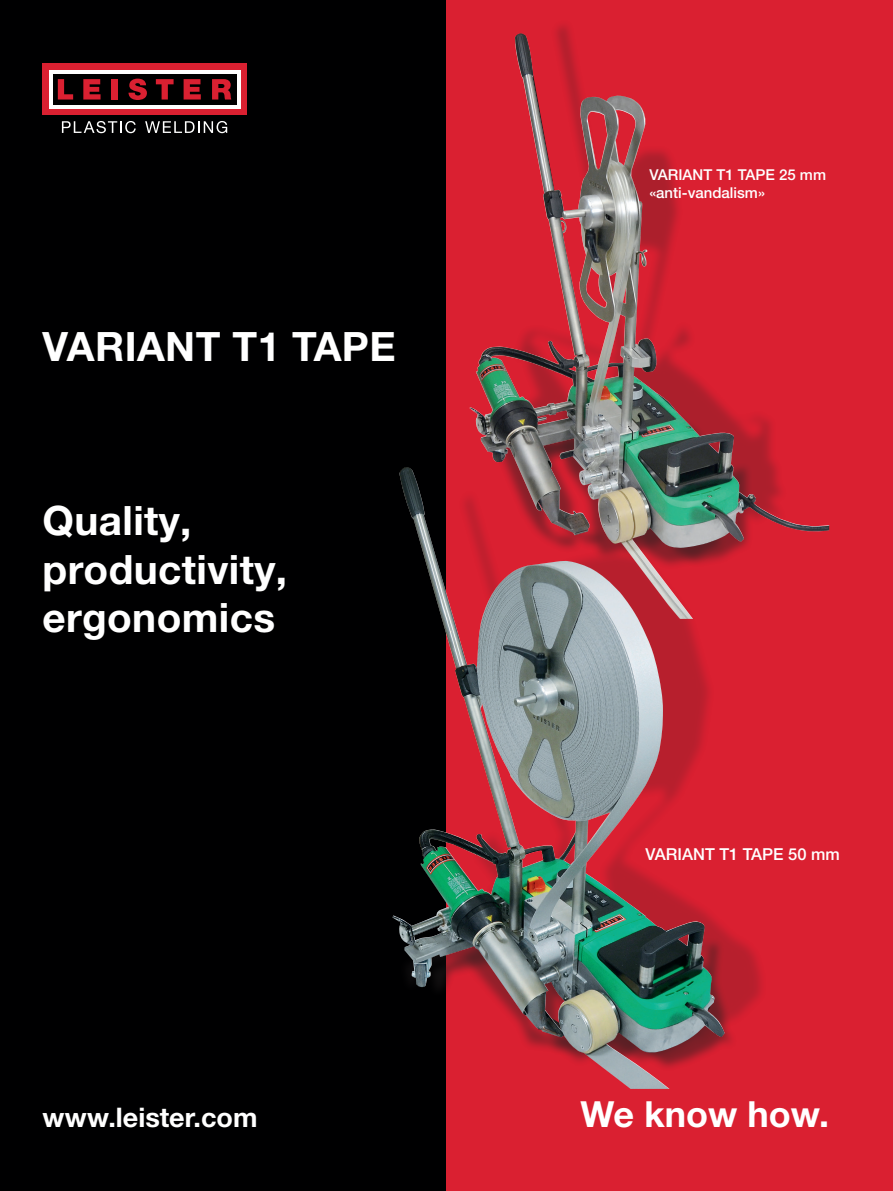
<style>
.page{position:relative;width:893px;height:1191px;background:#fff}
.page>*{position:absolute;margin:0;border:0;box-sizing:border-box;transform-origin:0 0}
.t1{font:700 40.5px/48.6px "Helvetica Neue LTW1 G";letter-spacing:.01em;color:#fff}
.t2{font:700 36px "Helvetica Neue LTW1 G";color:#fff}
.t3{font:700 27px "Helvetica Neue LTW1 G";color:#fff}
.t4{font:500 16.5px "Helvetica Neue LTW1 G";color:#fff}
.t5{font:500 15px/18px "Helvetica Neue LTW1 G";color:#fff}
</style>
<div class="page">
<div style="left:0;top:0;width:446px;height:1191px;background:#000001"></div>
<div style="left:446px;top:0;width:447px;height:1191px;background:#da2031"></div>
<div style="left:43px;top:64px;width:204px;height:51px;background:#da2031"></div>
<div style="left:49px;top:70px;width:191px;height:39px;background:#fff"></div>
<div style="left:53px;top:74px;width:183px;height:31px;background:#000"></div>
<svg style="left:58px;top:79px;width:15px;height:20px"></svg>
<svg style="left:83px;top:79px;width:18px;height:20px"></svg>
<div style="left:112px;top:79px;width:6px;height:20px;background:#da2031"></div>
<svg style="left:129px;top:79px;width:18px;height:21px"></svg>
<svg style="left:156px;top:79px;width:18px;height:20px"></svg>
<svg style="left:184px;top:79px;width:17px;height:20px"></svg>
<svg style="left:212px;top:79px;width:19px;height:20px"></svg>
<svg style="left:62px;top:121px;width:74px;height:12px"></svg>
<svg style="left:145px;top:121px;width:82px;height:12px"></svg>
<div style="left:512px;top:18px;width:276px;height:508px;background:#231f20;opacity:.25"></div>
<svg style="left:480px;top:43px;width:262px;height:446px"></svg>
<div style="left:458px;top:489px;width:309px;height:549px;background:#231f20;opacity:.19"></div>
<img style="left:392px;top:468px;width:333px;height:621px">
<img style="left:478px;top:33px;width:100px;height:331px">
<p class="t1" style="left:43px;top:322px;width:355px">VARIANT T1 TAPE</p>
<p class="t1" style="left:43px;top:496px;width:246px">Quality, productivity, ergonomics</p>
<p class="t5" style="left:649px;top:165px;width:178px">VARIANT T1 TAPE 25 mm «anti-vandalism»</p>
<p class="t4" style="left:645px;top:844px;width:196px">VARIANT T1 TAPE 50 mm</p>
<p class="t3" style="left:43px;top:1101px;width:217px">www.leister.com</p>
<p class="t2" style="left:581px;top:1092px;width:250px">We know how.</p>
</div>
